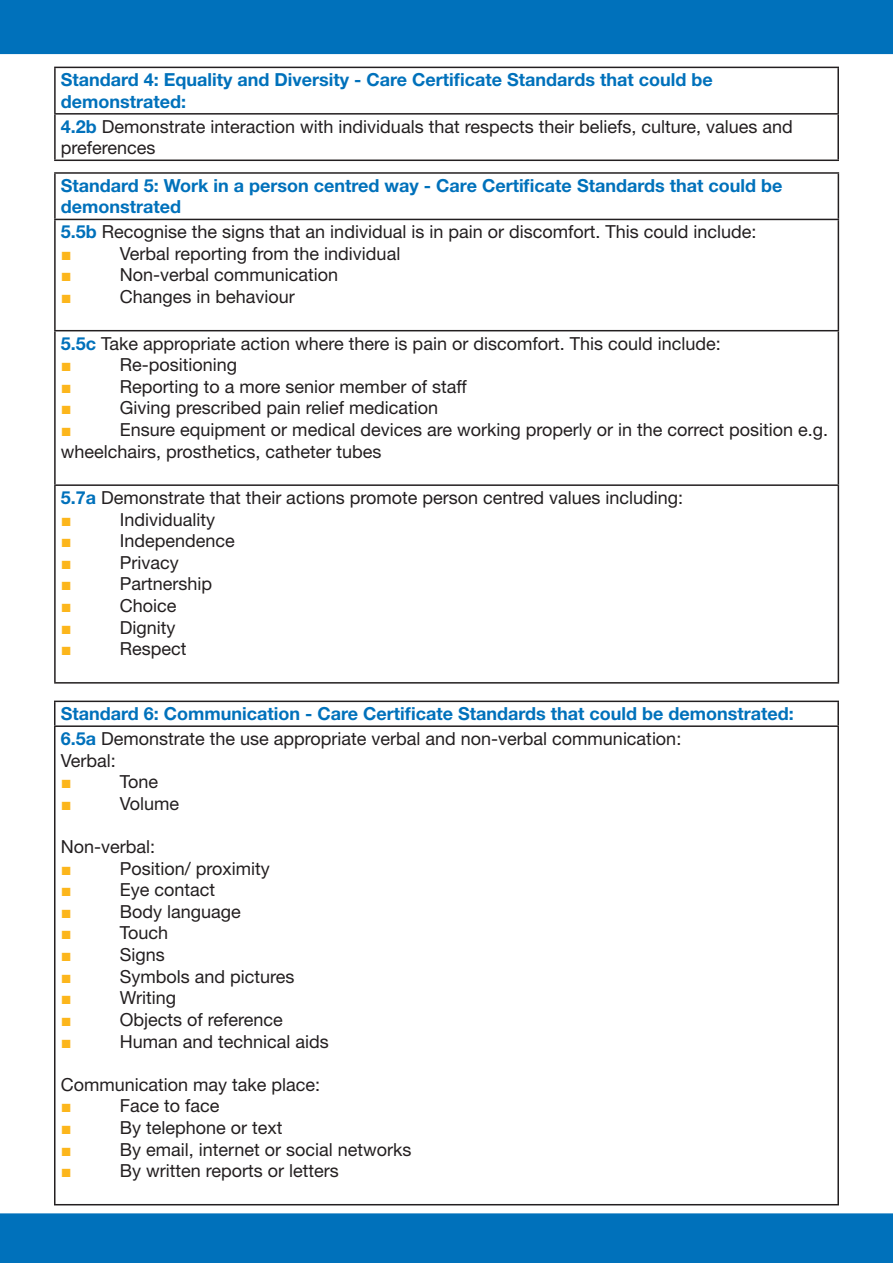
<style>
.page{position:relative;width:893px;height:1263px;background:#fff}
.page>*{position:absolute;margin:0;border:0;box-sizing:border-box;transform-origin:0 0}
.t1{font:18px/21.6px "Helvetica Neue LT Std";color:#231f20}
.t2{font:700 18px/21.6px "Helvetica Neue LT Std";color:#0071bb}
.t3{font:18px "Times New Roman";color:#fcb61c}
.s1{font-weight:700;color:#0071bb}
</style>
<div class="page">
<div style="left:0;top:0;width:893px;height:54px;background:#0071bb"></div>
<hr style="left:54px;top:172px;width:785px;height:2px;background:#231f20">
<hr style="left:54px;top:174px;width:2px;height:45px;background:#231f20">
<hr style="left:838px;top:174px;width:1px;height:45px;background:#231f20">
<hr style="left:54px;top:219px;width:785px;height:1px;background:#231f20">
<hr style="left:54px;top:220px;width:2px;height:110px;background:#231f20">
<hr style="left:838px;top:220px;width:1px;height:110px;background:#231f20">
<hr style="left:54px;top:330px;width:785px;height:1px;background:#231f20">
<hr style="left:54px;top:331px;width:2px;height:153px;background:#231f20">
<hr style="left:838px;top:331px;width:1px;height:153px;background:#231f20">
<hr style="left:54px;top:484px;width:785px;height:2px;background:#231f20">
<hr style="left:54px;top:486px;width:2px;height:196px;background:#231f20">
<hr style="left:838px;top:486px;width:1px;height:196px;background:#231f20">
<hr style="left:54px;top:682px;width:785px;height:2px;background:#231f20">
<hr style="left:54px;top:701px;width:785px;height:1px;background:#231f20">
<hr style="left:54px;top:702px;width:2px;height:23px;background:#231f20">
<hr style="left:837px;top:702px;width:2px;height:23px;background:#231f20">
<hr style="left:54px;top:725px;width:785px;height:2px;background:#231f20">
<hr style="left:54px;top:727px;width:2px;height:477px;background:#231f20">
<hr style="left:837px;top:727px;width:2px;height:477px;background:#231f20">
<hr style="left:54px;top:1204px;width:785px;height:1px;background:#231f20">
<hr style="left:54px;top:67px;width:785px;height:1px;background:#231f20">
<hr style="left:54px;top:68px;width:2px;height:45px;background:#231f20">
<hr style="left:837px;top:68px;width:2px;height:45px;background:#231f20">
<hr style="left:54px;top:113px;width:785px;height:2px;background:#231f20">
<hr style="left:54px;top:115px;width:2px;height:45px;background:#231f20">
<hr style="left:837px;top:115px;width:2px;height:45px;background:#231f20">
<hr style="left:54px;top:160px;width:785px;height:1px;background:#231f20">
<div style="left:0;top:1213px;width:893px;height:50px;background:#0071bb"></div>
<p class="t2" style="left:61px;top:69px;width:653px">Standard 4: Equality and Diversity - Care Certificate Standards that could be demonstrated:</p>
<p class="t1" style="left:61px;top:115px;width:733px"><span class="s1">4.2b</span> Demonstrate interaction with individuals that respects their beliefs, culture, values and preferences</p>
<p class="t2" style="left:61px;top:174px;width:723px">Standard 5: Work in a person centred way - Care Certificate Standards that could be demonstrated</p>
<p class="t1" style="left:61px;top:221px;width:697px"><span class="s1">5.5b</span> Recognise the signs that an individual is in pain or discomfort. This could include:</p>
<p class="t3" style="left:61px;top:242px;width:12px">■</p>
<p class="t1" style="left:120px;top:242px;width:282px">Verbal reporting from the individual</p>
<p class="t3" style="left:61px;top:263px;width:12px">■</p>
<p class="t1" style="left:120px;top:264px;width:220px">Non-verbal communication</p>
<p class="t3" style="left:61px;top:285px;width:12px">■</p>
<p class="t1" style="left:120px;top:286px;width:177px">Changes in behaviour</p>
<p class="t1" style="left:61px;top:332px;width:661px"><span class="s1">5.5c</span> Take appropriate action where there is pain or discomfort. This could include:</p>
<p class="t3" style="left:61px;top:353px;width:12px">■</p>
<p class="t1" style="left:120px;top:354px;width:119px">Re-positioning</p>
<p class="t3" style="left:61px;top:375px;width:12px">■</p>
<p class="t1" style="left:120px;top:375px;width:348px">Reporting to a more senior member of staff</p>
<p class="t3" style="left:61px;top:396px;width:12px">■</p>
<p class="t1" style="left:120px;top:397px;width:320px">Giving prescribed pain relief medication</p>
<p class="t3" style="left:61px;top:418px;width:12px">■</p>
<p class="t1" style="left:61px;top:418px;width:769px;text-indent:59px">Ensure equipment or medical devices are working properly or in the correct position e.g. wheelchairs, prosthetics, catheter tubes</p>
<p class="t1" style="left:61px;top:487px;width:624px"><span class="s1">5.7a</span> Demonstrate that their actions promote person centred values including:</p>
<p class="t3" style="left:61px;top:507px;width:12px">■</p>
<p class="t1" style="left:120px;top:508px;width:97px">Individuality</p>
<p class="t3" style="left:61px;top:529px;width:12px">■</p>
<p class="t1" style="left:120px;top:530px;width:117px">Independence</p>
<p class="t3" style="left:61px;top:551px;width:12px">■</p>
<p class="t1" style="left:120px;top:551px;width:60px">Privacy</p>
<p class="t3" style="left:61px;top:572px;width:12px">■</p>
<p class="t1" style="left:120px;top:573px;width:94px">Partnership</p>
<p class="t3" style="left:61px;top:594px;width:12px">■</p>
<p class="t1" style="left:120px;top:595px;width:58px">Choice</p>
<p class="t3" style="left:61px;top:615px;width:12px">■</p>
<p class="t1" style="left:120px;top:616px;width:57px">Dignity</p>
<p class="t3" style="left:61px;top:637px;width:12px">■</p>
<p class="t1" style="left:120px;top:638px;width:68px">Respect</p>
<p class="t2" style="left:61px;top:703px;width:734px">Standard 6: Communication - Care Certificate Standards that could be demonstrated:</p>
<p class="t1" style="left:61px;top:728px;width:622px"><span class="s1">6.5a</span> Demonstrate the use appropriate verbal and non-verbal communication:</p>
<p class="t1" style="left:61px;top:749px;width:57px">Verbal:</p>
<p class="t3" style="left:61px;top:770px;width:12px">■</p>
<p class="t1" style="left:120px;top:771px;width:40px">Tone</p>
<p class="t3" style="left:61px;top:792px;width:12px">■</p>
<p class="t1" style="left:120px;top:792px;width:61px">Volume</p>
<p class="t1" style="left:61px;top:836px;width:96px">Non-verbal:</p>
<p class="t3" style="left:61px;top:856px;width:12px">■</p>
<p class="t1" style="left:120px;top:857px;width:152px">Position/ proximity</p>
<p class="t3" style="left:61px;top:878px;width:12px">■</p>
<p class="t1" style="left:120px;top:879px;width:97px">Eye contact</p>
<p class="t3" style="left:61px;top:900px;width:12px">■</p>
<p class="t1" style="left:120px;top:900px;width:123px">Body language</p>
<p class="t3" style="left:61px;top:921px;width:12px">■</p>
<p class="t1" style="left:120px;top:922px;width:50px">Touch</p>
<p class="t3" style="left:61px;top:943px;width:12px">■</p>
<p class="t1" style="left:120px;top:944px;width:46px">Signs</p>
<p class="t3" style="left:61px;top:964px;width:12px">■</p>
<p class="t1" style="left:120px;top:965px;width:176px">Symbols and pictures</p>
<p class="t3" style="left:61px;top:986px;width:12px">■</p>
<p class="t1" style="left:120px;top:987px;width:58px">Writing</p>
<p class="t3" style="left:61px;top:1008px;width:12px">■</p>
<p class="t1" style="left:120px;top:1008px;width:165px">Objects of reference</p>
<p class="t3" style="left:61px;top:1029px;width:12px">■</p>
<p class="t1" style="left:120px;top:1030px;width:211px">Human and technical aids</p>
<p class="t1" style="left:61px;top:1073px;width:261px">Communication may take place:</p>
<p class="t3" style="left:61px;top:1094px;width:12px">■</p>
<p class="t1" style="left:120px;top:1095px;width:101px">Face to face</p>
<p class="t3" style="left:61px;top:1116px;width:12px">■</p>
<p class="t1" style="left:120px;top:1116px;width:164px">By telephone or text</p>
<p class="t3" style="left:61px;top:1137px;width:12px">■</p>
<p class="t1" style="left:120px;top:1138px;width:293px">By email, internet or social networks</p>
<p class="t3" style="left:61px;top:1159px;width:12px">■</p>
<p class="t1" style="left:120px;top:1160px;width:220px">By written reports or letters</p>
</div>
